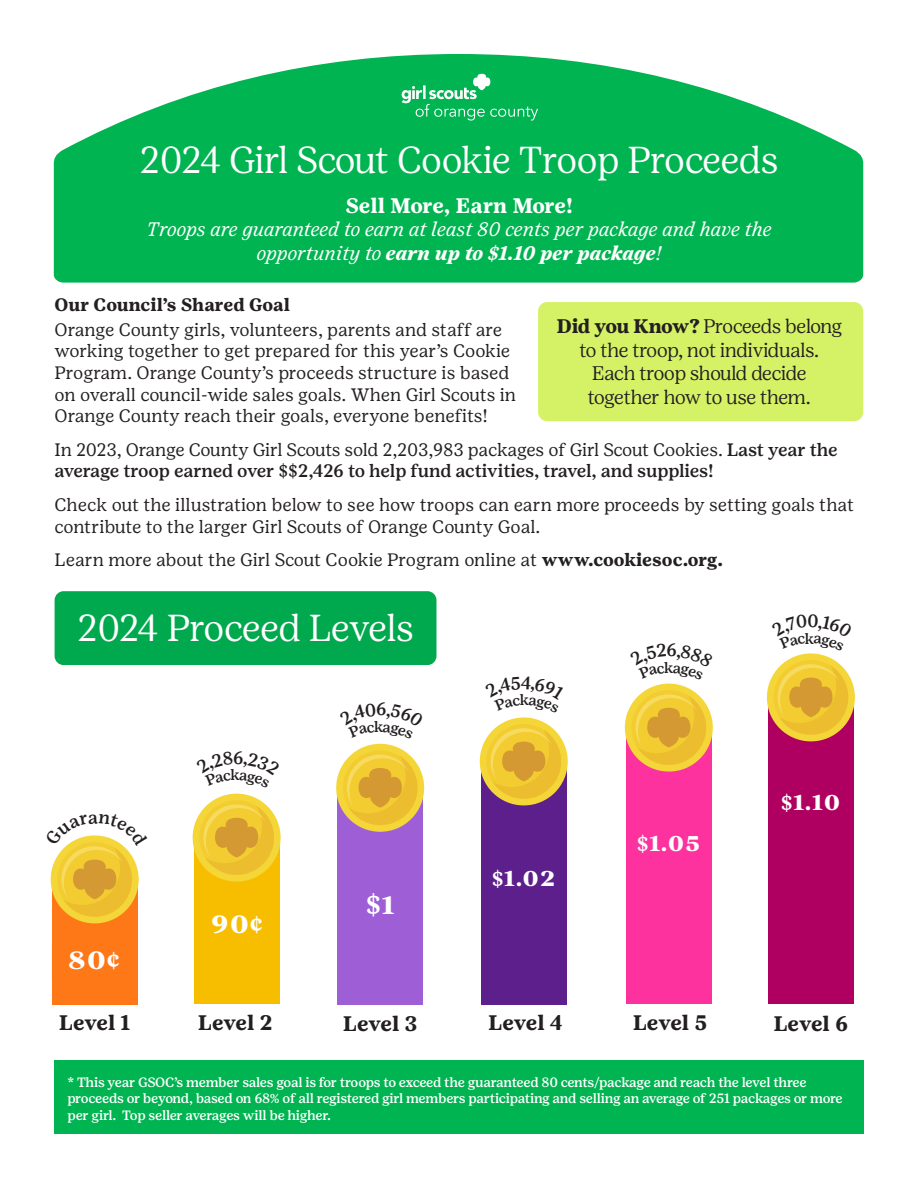
<style>
.page{position:relative;width:918px;height:1188px;background:#fff}
.page>*{position:absolute;margin:0;border:0;box-sizing:border-box;transform-origin:0 0}
.t1{font:700 42px "Girl Scout Text";color:#fff}
.t2{font:300 37.5px "Girl Scout Display";letter-spacing:-.005em;color:#fff}
.t3{font:700 36px "Girl Scout Text";color:#fff}
.t4{font:700 27px "Girl Scout Text";color:#fff}
.t5{font:700 21px "Girl Scout Text";letter-spacing:-.005em;color:#231f20}
.t6{font:700 21px "Girl Scout Text";letter-spacing:-.015em;color:#fff}
.t7{font:300 19.65px/23.5px "Girl Scout Display";letter-spacing:-.01em;color:#231f20;text-align:center}
.t8{font:italic 19.5px/23.4px "Girl Scout Text";letter-spacing:-.015em;color:#fff;text-align:center}
.t9{font:18px/21.6px "Girl Scout Text";letter-spacing:-.005em;color:#231f20}
.t10{font:500 18px/21.6px "Girl Scout Text";letter-spacing:-.015em;color:#231f20}
.t11{font:700 18px "Girl Scout Text";color:#231f20}
.t12{font:500 13.5px/16.2px "Girl Scout Text";letter-spacing:-.02em;color:#fff}
.s1{font-weight:700}
.s2{font-weight:400}
.s3{font-family:"Girl Scout Text";font-weight:700}
.s4{font-size:24px}
.s5{font-size:42px}
.s6{font-size:21px}
</style>
<div class="page">
<div style="left:52px;top:876px;width:85px;height:128px;background:#ff7818"></div>
<svg style="left:54px;top:54px;width:809px;height:229px;background:#25bf6a"></svg>
<div style="left:55px;top:591px;width:381px;height:74px;background:#00a94e;border-radius:9px"></div>
<div style="left:54px;top:1060px;width:810px;height:74px;background:#00b451"></div>
<div style="left:194px;top:833px;width:86px;height:171px;background:#f7be00"></div>
<div style="left:337px;top:794px;width:86px;height:210px;background:#9e5fd6"></div>
<div style="left:481px;top:759px;width:86px;height:245px;background:#5c1f8b"></div>
<div style="left:626px;top:734px;width:85px;height:270px;background:#fd329e"></div>
<div style="left:768px;top:697px;width:85px;height:307px;background:#af0061"></div>
<svg style="left:402px;top:74px;width:136px;height:47px;background:#25be6a"></svg>
<div style="left:51px;top:835px;width:88px;height:88px;background:#f5d638;border-radius:50%"></div>
<div style="left:193px;top:794px;width:88px;height:88px;background:#f5d638;border-radius:50%"></div>
<div style="left:199px;top:800px;width:75px;height:75px;background:#f2cc30;border-radius:50%"></div>
<svg style="left:203px;top:804px;width:71px;height:71px"></svg>
<div style="left:336px;top:744px;width:88px;height:88px;background:#f5d638;border-radius:50%"></div>
<div style="left:343px;top:750px;width:75px;height:75px;background:#f2cc30;border-radius:50%"></div>
<svg style="left:347px;top:755px;width:71px;height:70px"></svg>
<div style="left:480px;top:717px;width:88px;height:88px;background:#f5d638;border-radius:50%"></div>
<div style="left:486px;top:724px;width:75px;height:75px;background:#f2cc30;border-radius:50%"></div>
<svg style="left:491px;top:728px;width:70px;height:71px"></svg>
<div style="left:625px;top:684px;width:88px;height:88px;background:#f5d638;border-radius:50%"></div>
<div style="left:632px;top:690px;width:74px;height:75px;background:#f2cc30;border-radius:50%"></div>
<svg style="left:636px;top:694px;width:70px;height:71px"></svg>
<div style="left:767px;top:653px;width:88px;height:88px;background:#f5d638;border-radius:50%"></div>
<div style="left:774px;top:660px;width:74px;height:75px;background:#f2cc30;border-radius:50%"></div>
<svg style="left:778px;top:664px;width:70px;height:71px"></svg>
<div style="left:538px;top:302px;width:325px;height:119px;background:#d5f267;border-radius:9px"></div>
<svg style="left:50px;top:835px;width:89px;height:82px"></svg>
<p class="t2" style="left:140px;top:139px;width:640px">2024 Girl Scout Cookie Troop Proceeds</p>
<p class="t6" style="left:345px;top:193px;width:229px">Sell More, Earn More!</p>
<p class="t8" style="left:147px;top:218px;width:627px">Troops are guaranteed to earn at least 80 cents per package and have the opportunity to <span class="s1">earn up to $1.10 per package</span>!</p>
<p class="t11" style="left:55px;top:294px;width:237px">Our Council’s Shared Goal</p>
<p class="t9" style="left:55px;top:319px;width:463px">Orange County girls, volunteers, parents and staff are working together to get prepared for this year’s Cookie Program. Orange County’s proceeds structure is based on overall council-wide sales goals. When Girl Scouts in Orange County reach their goals, everyone benefits!</p>
<p class="t10" style="left:55px;top:439px;width:785px"><span class="s2">In 2023, Orange County Girl Scouts sold 2,203,983 packages of Girl Scout Cookies.</span> Last year the average troop earned over $$2,426 to help fund activities, travel, and supplies!</p>
<p class="t9" style="left:55px;top:494px;width:801px">Check out the illustration below to see how troops can earn more proceeds by setting goals that contribute to the larger Girl Scouts of Orange County Goal.</p>
<p class="t9" style="left:55px;top:549px;width:670px">Learn more about the Girl Scout Cookie Program online at <span class="s1">www.cookiesoc.org.</span></p>
<p class="t7" style="left:557px;top:315px;width:287px"><span class="s3">Did you Know?</span> Proceeds belong to the troop, not individuals.<br>Each troop should decide together how to use them.</p>
<p class="t2" style="left:78px;top:607px;width:337px">2024 Proceed Levels</p>
<p class="t1" style="left:68px;top:930px;width:54px">80<span class="s4">¢</span></p>
<p class="t5" style="left:59px;top:1011px;width:73px">Level 1</p>
<p class="t1" style="left:210px;top:894px;width:55px">90<span class="s4">¢</span></p>
<p class="t5" style="left:198px;top:1010px;width:77px">Level 2</p>
<p class="t4" style="left:366px;top:889px;width:31px">$<span class="s5">1</span></p>
<p class="t5" style="left:343px;top:1011px;width:76px">Level 3</p>
<p class="t3" style="left:492px;top:852px;width:66px"><span class="s6">$</span>1<span class="s6">.</span>02</p>
<p class="t5" style="left:488px;top:1011px;width:76px">Level 4</p>
<p class="t3" style="left:637px;top:818px;width:65px"><span class="s6">$</span>1<span class="s6">.</span>05</p>
<p class="t3" style="left:781px;top:776px;width:61px"><span class="s6">$</span>1<span class="s6">.</span>10</p>
<p class="t5" style="left:633px;top:1011px;width:76px">Level 5</p>
<p class="t5" style="left:773px;top:1011px;width:77px">Level 6</p>
<p class="t12" style="left:68px;top:1074px;width:777px">* This year GSOC’s member sales goal is for troops to exceed the guaranteed 80 cents/package and reach the level three proceeds or beyond, based on 68% of all registered girl members participating and selling an average of 251 packages or more per girl. Top seller averages will be higher.</p>
</div>
